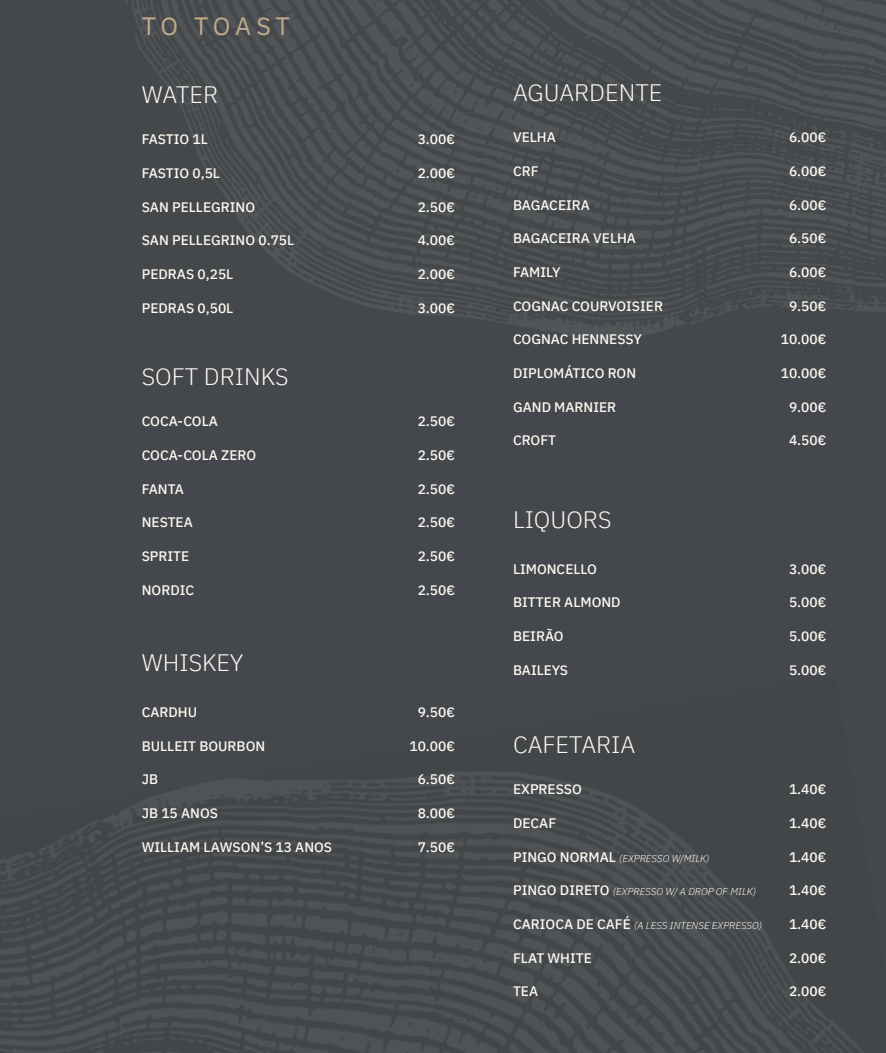
<style>
.page{position:relative;width:886px;height:1053px;background:#fff}
.page>*{position:absolute;margin:0;border:0;box-sizing:border-box;transform-origin:0 0}
.t1{font:25px "IBM Plex Sans";letter-spacing:.185em;color:#c0ab8c}
.t2{font:300 23.75px "IBM Plex Sans";color:#fef9f1}
.t3{font:500 13.75px "IBM Plex Sans";color:#fef9f1}
.t4{font:italic 300 10px "IBM Plex Sans";color:#fef9f1}
.s1{font-weight:500;font-style:normal;font-size:13.75px}
</style>
<div class="page">
<div style="left:0;top:0;width:886px;height:1052px;background:#44484c"></div>
<img style="left:360px;top:772px;width:456px;height:280px">
<img style="left:635px;top:1009px;width:225px;height:43px">
<img style="left:90px;top:779px;width:270px;height:273px">
<img style="left:0;top:830px;width:90px;height:222px">
<img style="left:125px;top:0;width:761px;height:338px">
<h1 class="t1" style="left:142px;top:7px;width:150px">TO TOAST</h1>
<h2 class="t2" style="left:142px;top:76px;width:78px">WATER</h2>
<p class="t3" style="left:142px;top:129px;width:67px">FASTIO 1L</p>
<p class="t3" style="left:418px;top:129px;width:39px">3.00€</p>
<p class="t3" style="left:142px;top:162px;width:80px">FASTIO 0,5L</p>
<p class="t3" style="left:418px;top:162px;width:39px">2.00€</p>
<p class="t3" style="left:142px;top:196px;width:115px">SAN PELLEGRINO</p>
<p class="t3" style="left:418px;top:196px;width:39px">2.50€</p>
<p class="t3" style="left:142px;top:230px;width:154px">SAN PELLEGRINO 0.75L</p>
<p class="t3" style="left:418px;top:230px;width:39px">4.00€</p>
<p class="t3" style="left:142px;top:263px;width:93px">PEDRAS 0,25L</p>
<p class="t3" style="left:418px;top:263px;width:39px">2.00€</p>
<p class="t3" style="left:142px;top:297px;width:93px">PEDRAS 0,50L</p>
<p class="t3" style="left:418px;top:297px;width:39px">3.00€</p>
<h2 class="t2" style="left:142px;top:358px;width:148px">SOFT DRINKS</h2>
<p class="t3" style="left:142px;top:411px;width:78px">COCA-COLA</p>
<p class="t3" style="left:418px;top:411px;width:39px">2.50€</p>
<p class="t3" style="left:142px;top:444px;width:116px">COCA-COLA ZERO</p>
<p class="t3" style="left:418px;top:444px;width:39px">2.50€</p>
<p class="t3" style="left:142px;top:478px;width:44px">FANTA</p>
<p class="t3" style="left:418px;top:478px;width:39px">2.50€</p>
<p class="t3" style="left:142px;top:512px;width:53px">NESTEA</p>
<p class="t3" style="left:418px;top:512px;width:39px">2.50€</p>
<p class="t3" style="left:142px;top:545px;width:49px">SPRITE</p>
<p class="t3" style="left:418px;top:545px;width:39px">2.50€</p>
<p class="t3" style="left:142px;top:579px;width:54px">NORDIC</p>
<p class="t3" style="left:418px;top:579px;width:39px">2.50€</p>
<h2 class="t2" style="left:142px;top:644px;width:103px">WHISKEY</h2>
<p class="t3" style="left:142px;top:701px;width:57px">CARDHU</p>
<p class="t3" style="left:418px;top:701px;width:39px">9.50€</p>
<p class="t3" style="left:142px;top:735px;width:125px">BULLEIT BOURBON</p>
<p class="t3" style="left:409px;top:735px;width:47px">10.00€</p>
<p class="t3" style="left:142px;top:768px;width:18px">JB</p>
<p class="t3" style="left:418px;top:768px;width:39px">6.50€</p>
<p class="t3" style="left:142px;top:802px;width:78px">JB 15 ANOS</p>
<p class="t3" style="left:418px;top:802px;width:39px">8.00€</p>
<p class="t3" style="left:142px;top:836px;width:192px">WILLIAM LAWSON’S 13 ANOS</p>
<p class="t3" style="left:418px;top:836px;width:39px">7.50€</p>
<h2 class="t2" style="left:513px;top:74px;width:151px">AGUARDENTE</h2>
<p class="t3" style="left:513px;top:127px;width:44px">VELHA</p>
<p class="t3" style="left:789px;top:127px;width:39px">6.00€</p>
<p class="t3" style="left:513px;top:160px;width:27px">CRF</p>
<p class="t3" style="left:789px;top:160px;width:39px">6.00€</p>
<p class="t3" style="left:513px;top:194px;width:78px">BAGACEIRA</p>
<p class="t3" style="left:789px;top:194px;width:39px">6.00€</p>
<p class="t3" style="left:513px;top:227px;width:124px">BAGACEIRA VELHA</p>
<p class="t3" style="left:789px;top:227px;width:39px">6.50€</p>
<p class="t3" style="left:513px;top:261px;width:49px">FAMILY</p>
<p class="t3" style="left:789px;top:261px;width:39px">6.00€</p>
<p class="t3" style="left:513px;top:295px;width:151px">COGNAC COURVOISIER</p>
<p class="t3" style="left:789px;top:295px;width:39px">9.50€</p>
<p class="t3" style="left:513px;top:328px;width:130px">COGNAC HENNESSY</p>
<p class="t3" style="left:781px;top:328px;width:47px">10.00€</p>
<p class="t3" style="left:513px;top:362px;width:125px">DIPLOMÁTICO RON</p>
<p class="t3" style="left:781px;top:362px;width:47px">10.00€</p>
<p class="t3" style="left:513px;top:396px;width:105px">GAND MARNIER</p>
<p class="t3" style="left:789px;top:396px;width:39px">9.00€</p>
<p class="t3" style="left:513px;top:429px;width:45px">CROFT</p>
<p class="t3" style="left:789px;top:429px;width:39px">4.50€</p>
<h2 class="t2" style="left:513px;top:501px;width:100px">LIQUORS</h2>
<p class="t3" style="left:513px;top:558px;width:85px">LIMONCELLO</p>
<p class="t3" style="left:789px;top:558px;width:39px">3.00€</p>
<p class="t3" style="left:513px;top:591px;width:109px">BITTER ALMOND</p>
<p class="t3" style="left:789px;top:591px;width:39px">5.00€</p>
<p class="t3" style="left:513px;top:625px;width:52px">BEIRÃO</p>
<p class="t3" style="left:789px;top:625px;width:39px">5.00€</p>
<p class="t3" style="left:513px;top:659px;width:57px">BAILEYS</p>
<p class="t3" style="left:789px;top:659px;width:39px">5.00€</p>
<h2 class="t2" style="left:513px;top:726px;width:124px">CAFETARIA</h2>
<p class="t3" style="left:513px;top:778px;width:70px">EXPRESSO</p>
<p class="t3" style="left:789px;top:778px;width:39px">1.40€</p>
<p class="t3" style="left:513px;top:812px;width:45px">DECAF</p>
<p class="t3" style="left:789px;top:812px;width:39px">1.40€</p>
<p class="t4" style="left:513px;top:850px;width:198px"><span class="s1">PINGO NORMAL</span> (EXPRESSO W/MILK)</p>
<p class="t3" style="left:789px;top:845px;width:39px">1.40€</p>
<p class="t4" style="left:513px;top:884px;width:245px"><span class="s1">PINGO DIRETO</span> (EXPRESSO W/ A DROP OF MILK)</p>
<p class="t3" style="left:789px;top:879px;width:39px">1.40€</p>
<p class="t4" style="left:513px;top:917px;width:251px"><span class="s1">CARIOCA DE CAFÉ</span> (A LESS INTENSE EXPRESSO)</p>
<p class="t3" style="left:789px;top:913px;width:39px">1.40€</p>
<p class="t3" style="left:513px;top:946px;width:80px">FLAT WHITE</p>
<p class="t3" style="left:789px;top:946px;width:39px">2.00€</p>
<p class="t3" style="left:513px;top:980px;width:27px">TEA</p>
<p class="t3" style="left:789px;top:980px;width:39px">2.00€</p>
</div>
